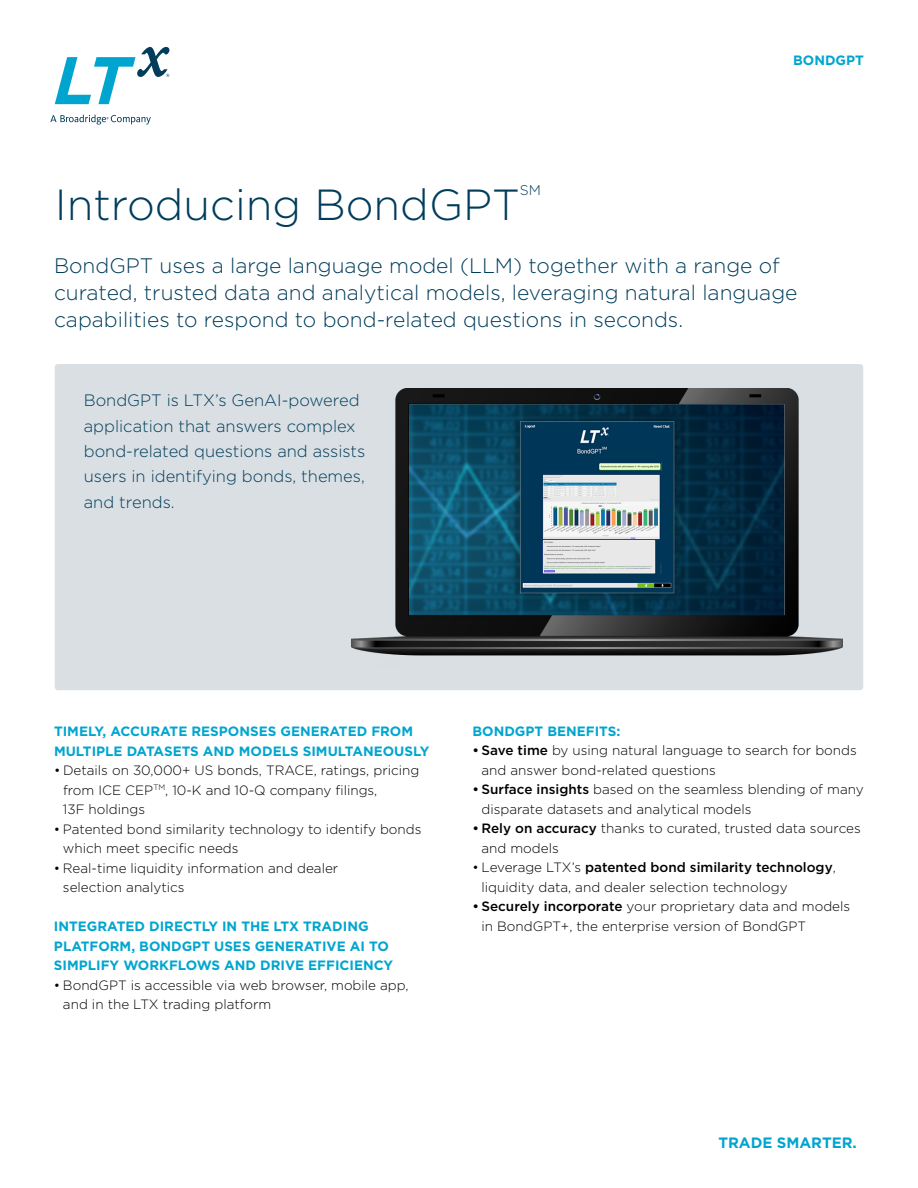
<style>
.page{position:relative;width:918px;height:1188px;background:#fff}
.page>*{position:absolute;margin:0;border:0;box-sizing:border-box;transform-origin:0 0}
.t1{font:300 43.5px "Gotham";color:#013d5b}
.t2{font:300 21px/27px "Gotham";color:#013d5b}
.t3{font:300 16.5px/25.5px "Gotham";color:#013d5b}
.t4{font:700 15px "Gotham";letter-spacing:-.005em;color:#00a5cf}
.t5{font:300 13.95px "Gotham";color:#013d5b}
.t6{font:300 13.5px/19.5px "Gotham";color:#000}
.t7{font:700 13.5px/19.5px "Gotham";color:#00a5cf}
.s1{font-weight:500}
</style>
<div class="page">
<div style="left:55px;top:364px;width:808px;height:326px;background:#d9dfe3;border-radius:3px"></div>
<svg style="left:50px;top:115px;width:101px;height:10px"></svg>
<svg style="left:55px;top:47px;width:114px;height:57px"></svg>
<img style="left:352px;top:388px;width:491px;height:268px">
<h1 class="t1" style="left:55px;top:177px;width:467px">Introducing BondGPT</h1>
<p class="t5" style="left:520px;top:182px;width:23px">SM</p>
<p class="t7" style="left:793px;top:50px;width:72px">BONDGPT</p>
<h2 class="t2" style="left:54px;top:251px;width:745px">BondGPT uses a large language model (LLM) together with a range of curated, trusted data and analytical models, leveraging natural language capabilities to respond to bond-related questions in seconds.</h2>
<p class="t3" style="left:84px;top:387px;width:283px">BondGPT is LTX’s GenAI-powered application that answers complex bond-related questions and assists users in identifying bonds, themes, and trends.</p>
<p class="t7" style="left:54px;top:722px;width:377px">TIMELY, ACCURATE RESPONSES GENERATED FROM<br>MULTIPLE DATASETS AND MODELS SIMULTANEOUSLY</p>
<p class="t6" style="left:63px;top:760px;width:358px;text-indent:-9px">• Details on 30,000+ US bonds, TRACE, ratings, pricing from ICE CEP<sup>TM</sup>, 10-K and 10-Q company filings,<br>13F holdings</p>
<p class="t6" style="left:63px;top:819px;width:360px;text-indent:-9px">• Patented bond similarity technology to identify bonds which meet specific needs</p>
<p class="t6" style="left:63px;top:858px;width:277px;text-indent:-9px">• Real-time liquidity information and dealer selection analytics</p>
<p class="t7" style="left:54px;top:917px;width:341px">INTEGRATED DIRECTLY IN THE LTX TRADING<br>PLATFORM, BONDGPT USES GENERATIVE AI TO<br>SIMPLIFY WORKFLOWS AND DRIVE EFFICIENCY</p>
<p class="t6" style="left:63px;top:975px;width:347px;text-indent:-9px">• BondGPT is accessible via web browser, mobile app, and in the LTX trading platform</p>
<p class="t7" style="left:472px;top:721px;width:149px">BONDGPT BENEFITS:</p>
<p class="t6" style="left:482px;top:740px;width:377px;text-indent:-9px"><span class="s1">• Save time</span> by using natural language to search for bonds and answer bond-related questions</p>
<p class="t6" style="left:482px;top:779px;width:384px;text-indent:-9px"><span class="s1">• Surface insights</span> based on the seamless blending of many disparate datasets and analytical models</p>
<p class="t6" style="left:482px;top:818px;width:381px;text-indent:-9px"><span class="s1">• Rely on accuracy</span> thanks to curated, trusted data sources and models</p>
<p class="t6" style="left:482px;top:857px;width:356px;text-indent:-9px">• Leverage LTX’s <span class="s1">patented bond similarity technology</span>, liquidity data, and dealer selection technology</p>
<p class="t6" style="left:482px;top:896px;width:370px;text-indent:-9px"><span class="s1">• Securely incorporate</span> your proprietary data and models in BondGPT+, the enterprise version of BondGPT</p>
<p class="t4" style="left:719px;top:1133px;width:140px">TRADE SMARTER.</p>
</div>
